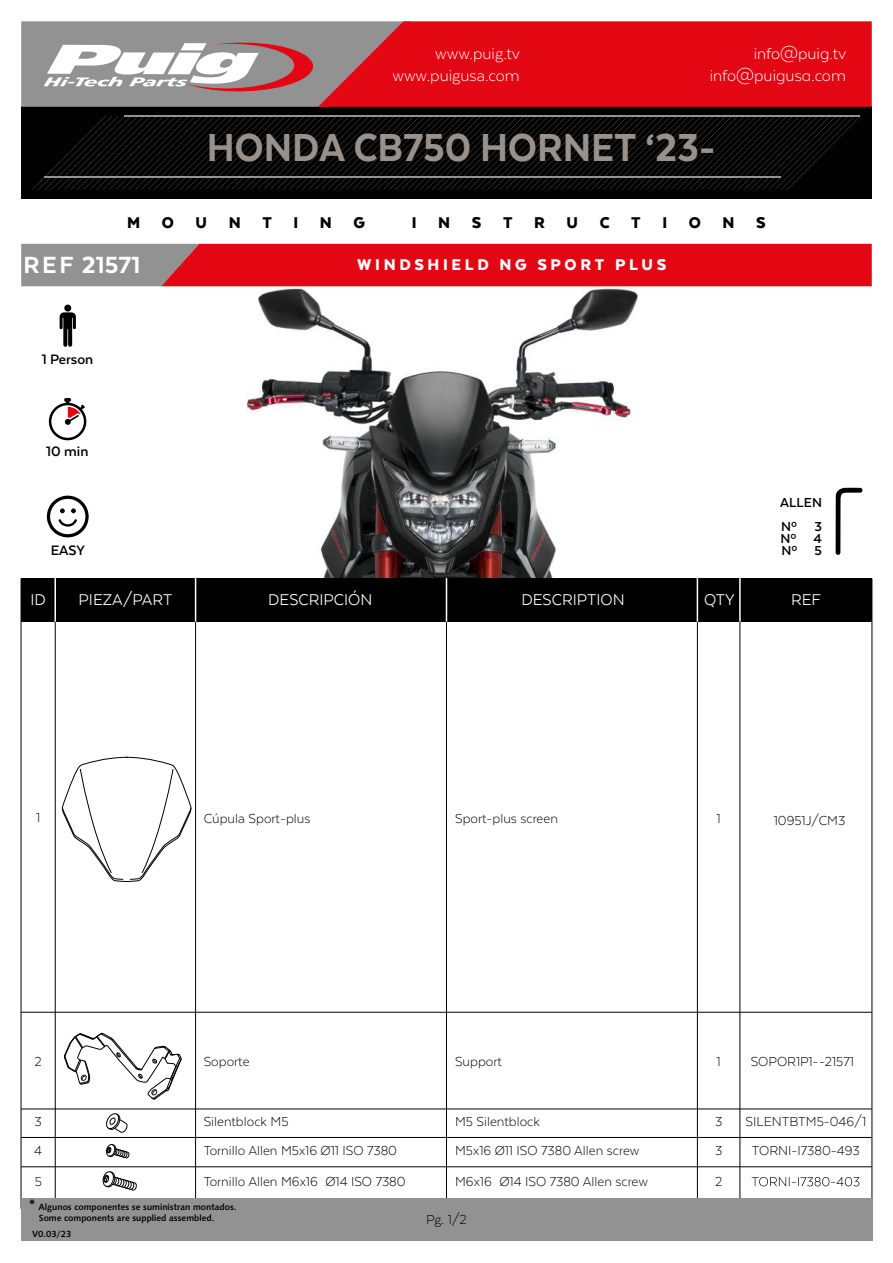
<style>
.page{position:relative;width:893px;height:1263px;background:#fff}
.page>*{position:absolute;margin:0;border:0;box-sizing:border-box;transform-origin:0 0}
.t1{font:800 45px "Texta";color:#99918c;scale:.95 1}
.t2{font:800 27px "Texta";letter-spacing:.005em;color:#fff}
.t3{font:18px "Texta Alt";color:#fff}
.t4{font:300 18px/21.6px "Texta Alt";color:#fff;text-align:right}
.t5{font:300 18px/21.6px "Texta";color:#fff;text-align:right}
.t6{font:900 18px "Texta";letter-spacing:.2em;color:#fff}
.t7{font:900 18px "Texta";letter-spacing:1.2em;color:#000}
.t8{font:700 15.75px "Texta Alt";color:#000}
.t9{font:300 15px "Texta";color:#000}
.t10{font:700 15px/24px "Texta Alt";color:#000}
.t11{font:9px/10.8px "Humanist 531 BT Bold A";color:#000}
.s1{color:#fff}
.s2{font-size:15px}
</style>
<div class="page">
<img style="left:190px;top:286px;width:511px;height:292px">
<hr style="left:55px;top:588px;width:1px;height:621px;background:#000">
<hr style="left:21px;top:579px;width:1px;height:630px;background:#000">
<hr style="left:195px;top:588px;width:1px;height:621px;background:#000">
<hr style="left:446px;top:588px;width:1px;height:621px;background:#000">
<hr style="left:697px;top:588px;width:1px;height:621px;background:#000">
<hr style="left:740px;top:588px;width:1px;height:621px;background:#000">
<hr style="left:872px;top:579px;width:1px;height:630px;background:#000">
<div style="left:21px;top:578px;width:851px;height:44px;background:#000"></div>
<hr style="left:54px;top:578px;width:2px;height:44px;background:#fff">
<hr style="left:195px;top:578px;width:1px;height:44px;background:#fff">
<hr style="left:446px;top:578px;width:1px;height:44px;background:#fff">
<hr style="left:697px;top:578px;width:1px;height:44px;background:#fff">
<hr style="left:739px;top:578px;width:2px;height:44px;background:#fff">
<div style="left:21px;top:107px;width:851px;height:92px;background:#000"></div>
<div style="left:411px;top:21px;width:461px;height:86px;background:#e30613"></div>
<svg style="left:21px;top:21px;width:390px;height:86px;background:#ae8b8d"></svg>
<div style="left:21px;top:1198px;width:851px;height:43px;background:#929292"></div>
<svg style="left:21px;top:244px;width:851px;height:42px;background:#d3202a"></svg>
<hr style="left:124px;top:115px;width:736px;height:1px;background:#99918c">
<svg style="left:32px;top:116px;width:829px;height:74px"></svg>
<svg style="left:106px;top:1113px;width:22px;height:20px"></svg>
<svg style="left:102px;top:1171px;width:35px;height:20px"></svg>
<svg style="left:106px;top:1144px;width:24px;height:15px"></svg>
<svg style="left:61px;top:757px;width:130px;height:125px"></svg>
<svg style="left:64px;top:1033px;width:118px;height:67px"></svg>
<svg style="left:835px;top:488px;width:27px;height:67px"></svg>
<svg style="left:60px;top:305px;width:16px;height:42px"></svg>
<hr style="left:21px;top:1137px;width:851px;height:1px;background:#000">
<hr style="left:21px;top:1167px;width:851px;height:1px;background:#000">
<hr style="left:21px;top:1109px;width:851px;height:1px;background:#000">
<hr style="left:21px;top:1012px;width:851px;height:1px;background:#000">
<svg style="left:751px;top:1177px;width:108px;height:9px"></svg>
<svg style="left:47px;top:496px;width:42px;height:41px"></svg>
<svg style="left:49px;top:398px;width:38px;height:42px"></svg>
<p class="t5" style="left:392px;top:43px;width:129px">www.puig.tv www.puigusa.com</p>
<p class="t4" style="left:710px;top:43px;width:138px">info@puig.tv info@puigusa.com</p>
<h1 class="t1" style="left:207px;top:125px;width:537px">HONDA CB750 HORNET ‘23-</h1>
<p class="t7" style="left:127px;top:213px;width:239px">MOUNTING</p>
<p class="t7" style="left:412px;top:213px;width:355px">INSTRUCTIONS</p>
<h2 class="t2" style="left:23px;top:251px;width:118px">REF 21571</h2>
<p class="t6" style="left:357px;top:255px;width:310px">WINDSHIELD NG SPORT PLUS</p>
<p class="t8" style="left:42px;top:351px;width:53px">1 Person</p>
<p class="t8" style="left:46px;top:443px;width:44px">10 min</p>
<p class="t8" style="left:51px;top:542px;width:36px">EASY</p>
<p class="t10" style="left:780px;top:490px;width:43px">ALLEN<br>Nº <span class="s1">2,</span>3</p>
<p class="t10" style="left:780px;top:532px;width:43px;line-height:12px">Nº <span class="s1">2,</span>4<br>Nº <span class="s1">2,</span>5</p>
<p class="t3" style="left:31px;top:591px;width:17px">ID</p>
<p class="t3" style="left:79px;top:591px;width:95px">PIEZA/PART</p>
<p class="t3" style="left:268px;top:591px;width:106px">DESCRIPCIÓN</p>
<p class="t3" style="left:521px;top:591px;width:105px">DESCRIPTION</p>
<p class="t3" style="left:704px;top:591px;width:32px">QTY</p>
<p class="t3" style="left:791px;top:591px;width:31px">REF</p>
<p class="t9" style="left:36px;top:810px;width:6px">1</p>
<p class="t9" style="left:204px;top:811px;width:108px">Cúpula Sport-plus</p>
<p class="t9" style="left:455px;top:811px;width:104px">Sport-plus screen</p>
<p class="t9" style="left:716px;top:811px;width:6px">1</p>
<p class="t9" style="left:774px;top:812px;width:73px">10951J/CM3</p>
<p class="t9" style="left:35px;top:1054px;width:9px">2</p>
<p class="t9" style="left:204px;top:1054px;width:47px">Soporte</p>
<p class="t9" style="left:455px;top:1054px;width:48px">Support</p>
<p class="t9" style="left:716px;top:1054px;width:6px">1</p>
<p class="t9" style="left:751px;top:1054px;width:105px">SOPOR1P1--21571</p>
<p class="t9" style="left:35px;top:1114px;width:9px">3</p>
<p class="t9" style="left:204px;top:1114px;width:86px">Silentblock M5</p>
<p class="t9" style="left:455px;top:1114px;width:86px">M5 Silentblock</p>
<p class="t9" style="left:715px;top:1114px;width:9px">3</p>
<p class="t9" style="left:745px;top:1114px;width:122px">SILENTBTM5-046/1</p>
<p class="t9" style="left:34px;top:1143px;width:9px">4</p>
<p class="t9" style="left:204px;top:1143px;width:195px">Tornillo Allen M5x16 Ø11 ISO 7380</p>
<p class="t9" style="left:455px;top:1143px;width:186px">M5x16 Ø11 ISO 7380 Allen screw</p>
<p class="t9" style="left:715px;top:1143px;width:9px">3</p>
<p class="t9" style="left:752px;top:1143px;width:109px">TORNI-I7380-493</p>
<p class="t9" style="left:35px;top:1174px;width:9px">5</p>
<p class="t9" style="left:204px;top:1174px;width:203px">Tornillo Allen M6x16 Ø14 ISO 7380</p>
<p class="t9" style="left:455px;top:1174px;width:194px">M6x16 Ø14 ISO 7380 Allen screw</p>
<p class="t9" style="left:715px;top:1174px;width:9px">2</p>
<p class="t11" style="left:39px;top:1202px;width:199px;text-indent:-11px"><span class="s2">*</span> Algunos componentes se suministran montados.<br>Some components are supplied assembled.</p>
<p class="t9" style="left:426px;top:1211px;width:42px">Pg. 1/2</p>
<p class="t11" style="left:32px;top:1228px;width:41px">V0.03/23</p>
</div>
